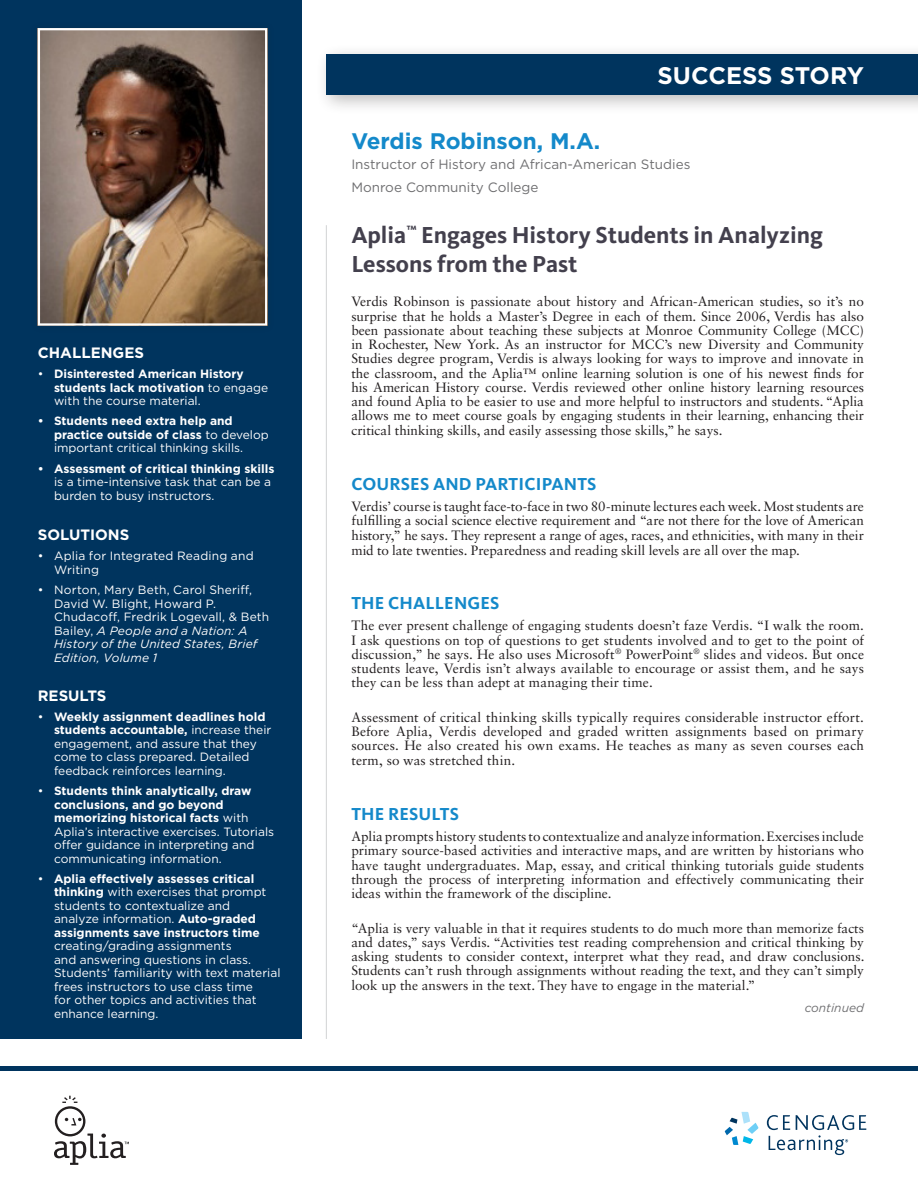
<style>
.page{position:relative;width:918px;height:1188px;background:#fff}
.page>*{position:absolute;margin:0;border:0;box-sizing:border-box;transform-origin:0 0}
.t1{font:700 24px/28.5px "Kievit OT";color:#43404d}
.t2{font:700 24px "Gotham";letter-spacing:-.005em;color:#fff}
.t3{font:700 22.5px "Gotham";color:#1489ca}
.t4{font:700 18px "Kievit OT";letter-spacing:.01em;color:#1489ca}
.t5{font:700 15px "Gotham";color:#fff}
.t6{font:13.5px/14.2px "Sabon LT Std";color:#231f20;text-align:justify}
.t7{font:13.5px/22.8px "Gotham";color:#6f6f71}
.t8{font:12px/13.5px "Gotham";color:#fff}
.t9{font:700 12px/13.5px "Gotham";color:#fff}
.t10{font:italic 12px "Gotham";color:#6f6f71}
.s1{font-weight:400}
.s2{font-style:italic}
.s3{font-weight:700}
</style>
<div class="page">
<div style="left:0;top:0;width:301px;height:1039px;background:#00345e"></div>
<hr style="left:326px;top:225px;width:1px;height:814px;background:#d1d3d4">
<div style="left:0;top:1066px;width:918px;height:5px;background:#00345e"></div>
<div style="left:316px;top:44px;width:602px;height:71px;background:#231f20;opacity:.3"></div>
<div style="left:327px;top:54px;width:591px;height:41px;background:#00345e"></div>
<div style="left:30px;top:20px;width:245px;height:313px;background:#231f20;opacity:.2"></div>
<img style="left:41px;top:31px;width:223px;height:292px">
<div style="left:38px;top:28px;width:229px;height:298px;border:2px solid #fff"></div>
<svg style="left:725px;top:1112px;width:34px;height:33px"></svg>
<svg style="left:767px;top:1115px;width:99px;height:40px"></svg>
<svg style="left:54px;top:1096px;width:75px;height:69px"></svg>
<p class="t5" style="left:38px;top:343px;width:108px">Challenges</p>
<p class="t9" style="left:54px;top:367px;width:216px;text-indent:-16px"><span class="s1">•</span> Disinterested American H istory students lack motivation <span class="s1">to engage with the course material.</span></p>
<p class="t9" style="left:54px;top:414px;width:216px;text-indent:-16px">• Students need extra help and practice outside of class <span class="s1">to develop important critical thinking skills.</span></p>
<p class="t9" style="left:38px;top:462px;width:238px">• Assessment of critical thinking skills</p>
<p class="t8" style="left:54px;top:475px;width:219px">is a time-intensive task that can be a burden to busy instructors.</p>
<p class="t5" style="left:38px;top:525px;width:93px">Solutions</p>
<p class="t8" style="left:54px;top:549px;width:201px;text-indent:-16px">• Aplia for Integrated Reading and<br>Writing</p>
<p class="t8" style="left:54px;top:583px;width:217px;text-indent:-16px">• Norton, Mary Beth, Carol Sheriff,<br>David W. Blight, Howard P.<br>Chudacoff, Fredrik Logevall, &amp; Beth<br>Bailey, <span class="s2">A People and a Nation: A<br>History of the United States, Brief<br>Edition, Volume 1</span></p>
<p class="t5" style="left:38px;top:685px;width:70px">results</p>
<p class="t8" style="left:54px;top:710px;width:219px;text-indent:-16px">• <span class="s3">Weekly assignment deadlines hold students accountable,</span> increase their engagement, and assure that they come to class prepared. Detailed feedback reinforces learning.</p>
<p class="t8" style="left:54px;top:784px;width:222px;text-indent:-16px">• <span class="s3">Students think analytically, draw conclusions, and go beyond memorizing historical facts</span> with Aplia’s interactive exercises. Tutorials offer guidance in interpreting and communicating information.</p>
<p class="t9" style="left:54px;top:872px;width:214px;text-indent:-16px"><span class="s1">•</span> Aplia effectively assesses critical thinking <span class="s1">with exercises that prompt students to contextualize and analyze information.</span> Auto-graded assignments save instructors time</p>
<p class="t8" style="left:54px;top:939px;width:228px">creating/grading assignments<br>and answering questions in class.<br>Students’ familiarity with text material frees instructors to use class time<br>for other topics and activities that enhance learning.</p>
<h1 class="t2" style="left:658px;top:60px;width:208px">succ ess story</h1>
<h2 class="t3" style="left:351px;top:126px;width:250px">Verdis Robinson, M.A.</h2>
<p class="t7" style="left:351px;top:152px;width:341px">Instructor of History and African-American Studies<br>Monroe Community College</p>
<h1 class="t1" style="left:351px;top:221px;width:473px">Aplia<sup>™</sup> Engages History Students in Analyzing<br>Lessons from the Past</h1>
<p class="t6" style="left:351px;top:294px;width:514px">Verdis Robinson is passionate about history and African-American studies, so it’s no surprise that he holds a Master’s Degree in each of them. Since 2006, Verdis has also been passionate about teaching these subjects at Monroe Community College (MCC) in Rochester, New York. As an instructor for MCC’s new Diversity and Community Studies degree program, Verdis is always looking for ways to improve and innovate in the classroom, and the Aplia™ online learning solution is one of his newest finds for his American History course. Verdis reviewed other online history learning resources and found Aplia to be easier to use and more helpful to instructors and students. “Aplia allows me to meet course goals by engaging students in their learning, enhancing their critical thinking skills, and easily assessing those skills,” he says.</p>
<h3 class="t4" style="left:351px;top:473px;width:60px">Courses</h3>
<h3 class="t4" style="left:433px;top:473px;width:163px">and Participants</h3>
<p class="t6" style="left:351px;top:499px;width:514px">Verdis’ course is taught face-to-face in two 80-minute lectures each week. Most students are fulfilling a social science elective requirement and “are not there for the love of American history,” he says. They represent a range of ages, races, and ethnicities, with many in their mid to late twenties. Preparedness and reading skill levels are all over the map.</p>
<h3 class="t4" style="left:351px;top:593px;width:12px">The</h3>
<h3 class="t4" style="left:388px;top:593px;width:23px">Challe</h3>
<h3 class="t4" style="left:454px;top:593px;width:36px">nges</h3>
<p class="t6" style="left:351px;top:618px;width:514px">The ever present challenge of engaging students doesn’t faze Verdis. “I walk the room.<br>I ask questions on top of questions to get students involved and to get to the point of discussion,” he says. He also uses Microsoft<sup>®</sup> PowerPoint<sup>®</sup> slides and videos. But once students leave, Verdis isn’t always available to encourage or assist them, and he says they can be less than adept at managing their time.</p>
<p class="t6" style="left:351px;top:710px;width:514px">Assessment of critical thinking skills typically requires considerable instructor effort.<br>Before Aplia, Verdis developed and graded written assignments based on primary sources. He also created his own exams. He teaches as many as seven courses each term, so was stretched thin.</p>
<h3 class="t4" style="left:351px;top:803px;width:12px">The</h3>
<h3 class="t4" style="left:388px;top:803px;width:71px">Res ults</h3>
<p class="t6" style="left:351px;top:829px;width:514px">Aplia prompts history students to contextualize and analyze information. Exercises include primary source-based activities and interactive maps, and are written by historians who have taught undergraduates. Map, essay, and critical thinking tutorials guide students through the process of interpreting information and effectively communicating their ideas within the framework of the discipline.</p>
<p class="t6" style="left:351px;top:921px;width:515px">“Aplia is very valuable in that it requires students to do much more than memorize facts and dates,” says Verdis. “Activities test reading comprehension and critical thinking by asking students to consider context, interpret what they read, and draw conclusions.<br>Students can’t rush through assignments without reading the text, and they can’t simply look up the answers in the text. They have to engage in the material.”</p>
<p class="t10" style="left:805px;top:1000px;width:61px">continued</p>
</div>
